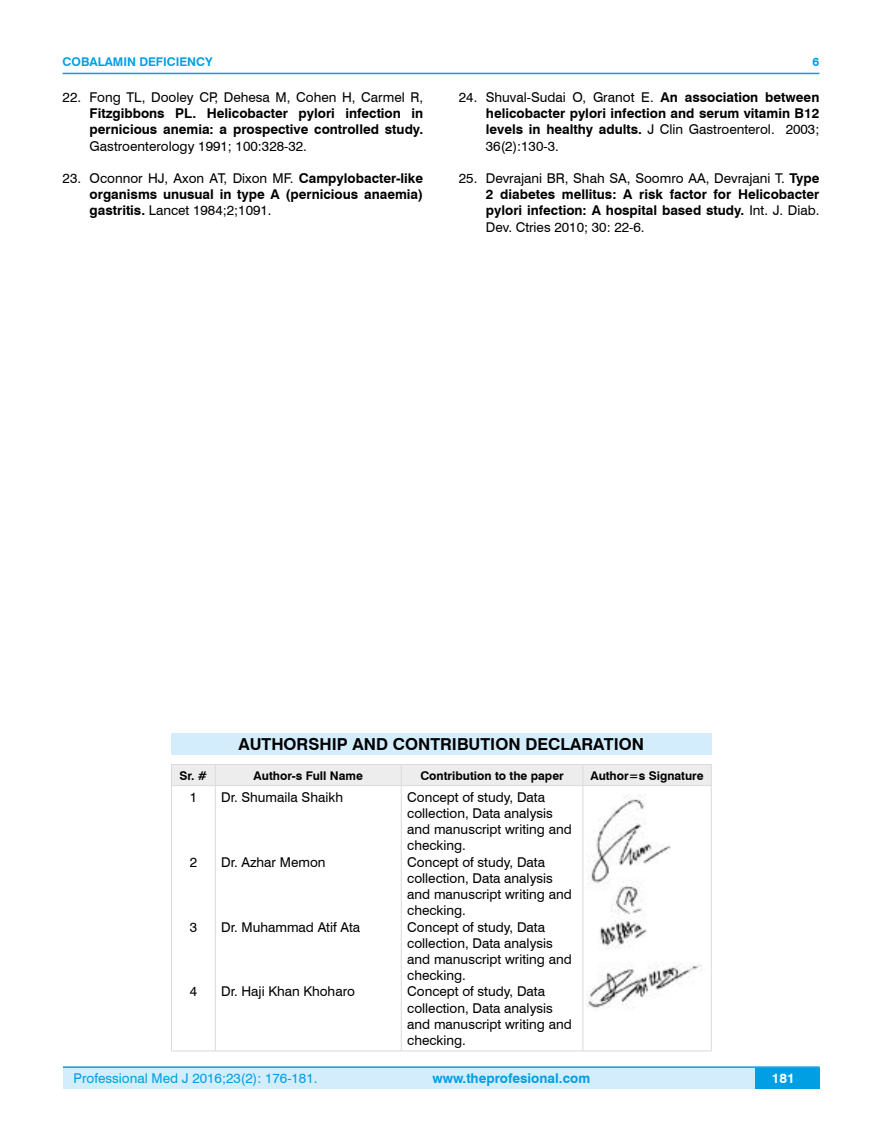
<style>
.page{position:relative;width:882px;height:1145px;background:#fff}
.page>*{position:absolute;margin:0;border:0;box-sizing:border-box;transform-origin:0 0}
.t1{font:700 16.5px "Swiss 721 BT";color:#000}
.t2{font:700 13.5px/16.2px "Swiss 721 BT";color:#000;text-align:justify}
.t3{font:13.5px/16.2px "Swiss 721 BT";color:#000}
.t4{font:13.5px "Swiss 721 BT";color:#009fe3}
.t5{font:700 13.5px "Swiss 721 BT";color:#009fe3}
.t6{font:700 13.5px "Swiss 721 BT";color:#fff}
.t7{font:700 12px "Swiss 721 BT";color:#000}
.t8{font:700 12px "Swiss 721 BT";color:#009fe3}
.s1{font-weight:400}
</style>
<div class="page">
<div style="left:63px;top:1067px;width:756px;height:21px;background:#d4edfc"></div>
<hr style="left:63px;top:1066px;width:756px;height:2px;background:#009fe3">
<div style="left:754px;top:1068px;width:65px;height:20px;background:#009fe3"></div>
<hr style="left:63px;top:73px;width:756px;height:1px;background:#009fe3">
<div style="left:171px;top:733px;width:540px;height:21px;background:#d4edfc"></div>
<div style="left:171px;top:764px;width:540px;height:21px;background:#ededed"></div>
<hr style="left:171px;top:785px;width:44px;height:1px;background:#dadada">
<hr style="left:171px;top:786px;width:1px;height:264px;background:#dadada">
<hr style="left:215px;top:785px;width:186px;height:1px;background:#dadada">
<hr style="left:215px;top:786px;width:1px;height:264px;background:#dadada">
<hr style="left:401px;top:785px;width:181px;height:1px;background:#dadada">
<hr style="left:400px;top:786px;width:1px;height:264px;background:#dadada">
<hr style="left:582px;top:785px;width:129px;height:1px;background:#dadada">
<hr style="left:582px;top:786px;width:1px;height:264px;background:#dadada">
<hr style="left:710px;top:786px;width:1px;height:264px;background:#dadada">
<hr style="left:171px;top:1050px;width:44px;height:1px;background:#dadada">
<hr style="left:215px;top:1050px;width:186px;height:1px;background:#dadada">
<hr style="left:401px;top:1050px;width:181px;height:1px;background:#dadada">
<hr style="left:582px;top:1050px;width:129px;height:1px;background:#dadada">
<img style="left:586px;top:794px;width:116px;height:214px">
<p class="t8" style="left:63px;top:53px;width:151px">COBALAMIN DEFICIENCY</p>
<p class="t3" style="left:63px;top:89px;width:362px">22. Fong TL, Dooley CP, Dehesa M, Cohen H, Carmel R,</p>
<p class="t2" style="left:90px;top:105px;width:335px">Fitzgibbons PL. Helicobacter pylori infection in pernicious anemia: a prospective controlled study.</p>
<p class="t3" style="left:90px;top:137px;width:219px">Gastroenterology 1991; 100:328-32.</p>
<p class="t2" style="left:90px;top:170px;width:335px;text-indent:-27px"><span class="s1">23. Oconnor HJ, Axon AT, Dixon MF.</span> Campylobacter-like organisms unusual in type A (pernicious anaemia) gastritis. <span class="s1">Lancet 1984;2;1091.</span></p>
<p class="t8" style="left:812px;top:53px;width:8px">6</p>
<p class="t2" style="left:485px;top:89px;width:335px;text-indent:-27px"><span class="s1">24. Shuval-Sudai O, Granot E.</span> An association between helicobacter pylori infection and serum vitamin B12 levels in healthy adults. <span class="s1">J Clin Gastroenterol. 2003; 36(2):130-3.</span></p>
<p class="t2" style="left:485px;top:170px;width:335px;text-indent:-27px"><span class="s1">25. Devrajani BR, Shah SA, Soomro AA, Devrajani T.</span> Type 2 diabetes mellitus: A risk factor for Helicobacter pylori infection: A hospital based study. <span class="s1">Int. J. Diab.<br>Dev. Ctries 2010; 30: 22-6.</span></p>
<p class="t1" style="left:238px;top:733px;width:406px">AUTHORSHIP AND CONTRIBUTION DECLARATION</p>
<p class="t7" style="left:179px;top:767px;width:29px">Sr. #</p>
<p class="t7" style="left:253px;top:767px;width:111px">Author-s Full Name</p>
<p class="t7" style="left:420px;top:767px;width:145px">Contribution to the paper</p>
<p class="t7" style="left:590px;top:767px;width:115px">Author=s Signature</p>
<p class="t3" style="left:189px;top:788px;width:9px">1</p>
<p class="t3" style="left:221px;top:788px;width:123px">Dr. Shumaila Shaikh</p>
<p class="t3" style="left:407px;top:788px;width:166px">Concept of study, Data collection, Data analysis and manuscript writing and checking.<br>Concept of study, Data collection, Data analysis and manuscript writing and checking.<br>Concept of study, Data collection, Data analysis and manuscript writing and checking.<br>Concept of study, Data collection, Data analysis and manuscript writing and checking.</p>
<p class="t3" style="left:221px;top:853px;width:106px">Dr. Azhar Memon</p>
<p class="t3" style="left:189px;top:853px;width:9px">2</p>
<p class="t3" style="left:221px;top:918px;width:140px">Dr. Muhammad Atif Ata</p>
<p class="t3" style="left:189px;top:918px;width:9px">3</p>
<p class="t3" style="left:221px;top:983px;width:135px">Dr. Haji Khan Khoharo</p>
<p class="t3" style="left:189px;top:983px;width:9px">4</p>
<p class="t4" style="left:74px;top:1069px;width:245px">Professional Med J 2016;23(2): 176-181.</p>
<p class="t5" style="left:432px;top:1069px;width:159px">www.theprofesional.com</p>
<p class="t6" style="left:771px;top:1069px;width:24px">181</p>
</div>
